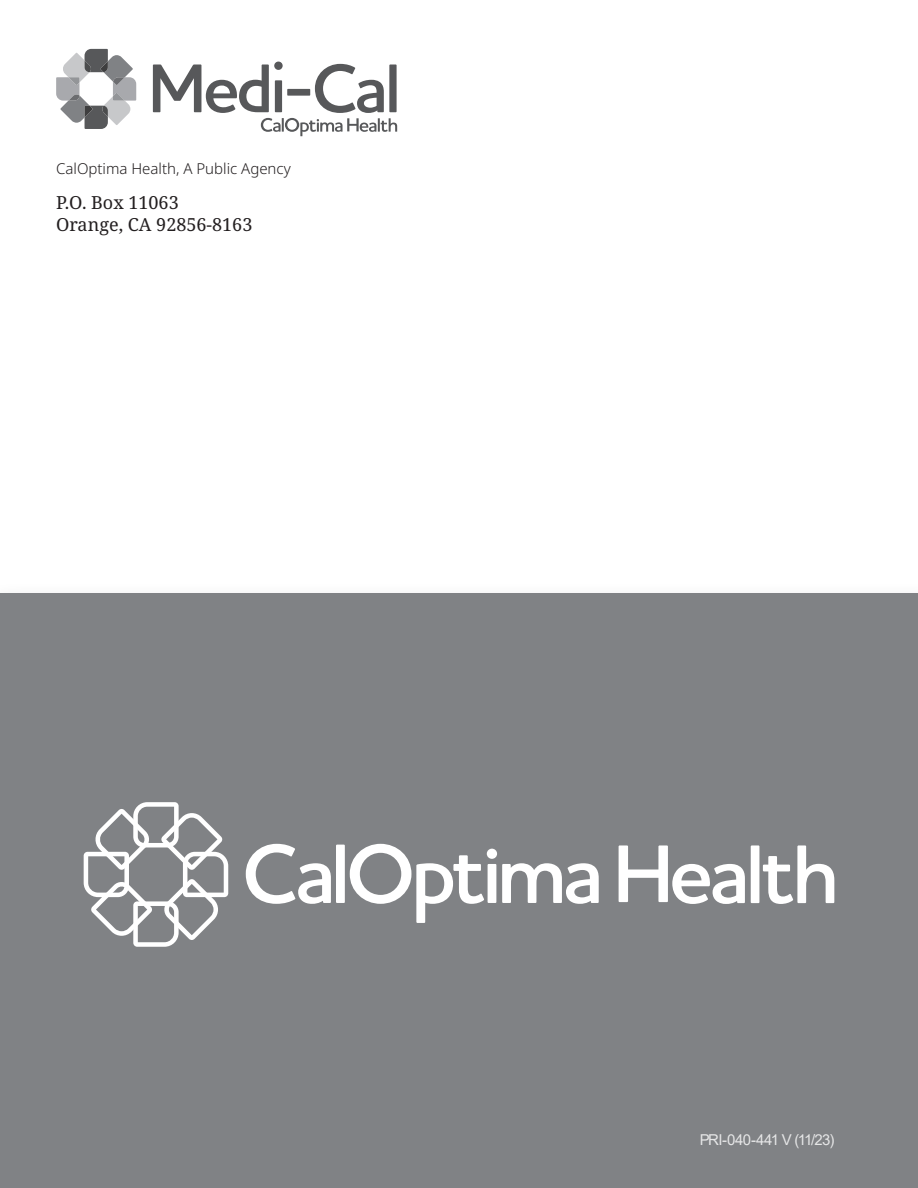
<style>
.page{position:relative;width:918px;height:1188px;background:#fff}
.page>*{position:absolute;margin:0;border:0;box-sizing:border-box;transform-origin:0 0}
.t1{font:18px/21.6px "Noto Serif";color:#231f20}
.t2{font:300 15px "Noto Sans";color:#231f20}
.t3{font:15px "Arial";letter-spacing:-.045em;color:#fff}
</style>
<div class="page">
<svg style="left:153px;top:62px;width:244px;height:74px"></svg>
<svg style="left:56px;top:49px;width:80px;height:80px"></svg>
<div style="left:0;top:581px;width:918px;height:607px;background:#231f20;opacity:.2"></div>
<div style="left:0;top:594px;width:918px;height:594px;background:#808285"></div>
<svg style="left:84px;top:802px;width:144px;height:145px"></svg>
<svg style="left:246px;top:844px;width:85px;height:60px"></svg>
<div style="left:336px;top:845px;width:9px;height:58px;background:#fff"></div>
<svg style="left:350px;top:844px;width:249px;height:79px"></svg>
<svg style="left:619px;top:845px;width:126px;height:59px"></svg>
<div style="left:751px;top:845px;width:8px;height:58px;background:#fff"></div>
<svg style="left:763px;top:845px;width:71px;height:59px"></svg>
<p class="t2" style="left:56px;top:158px;width:236px">CalOptima Health, A Public Agency</p>
<p class="t1" style="left:56px;top:193px;width:198px">P.O. Box 11063<br>Orange, CA 92856-8163</p>
<p class="t3" style="left:699px;top:1129px;width:137px">PRI-040-441 V (11/23)</p>
</div>
